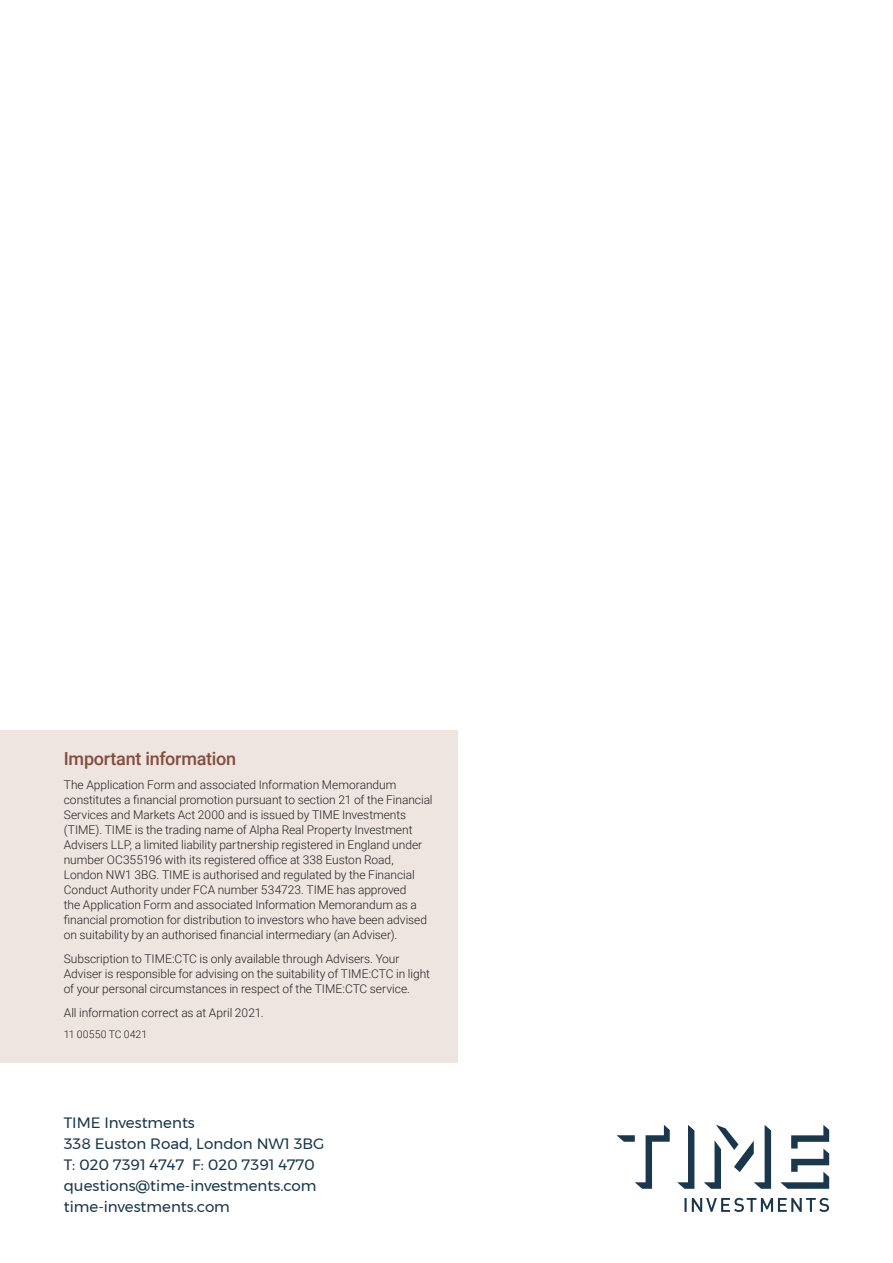
<style>
.page{position:relative;width:893px;height:1263px;background:#fff}
.page>*{position:absolute;margin:0;border:0;box-sizing:border-box;transform-origin:0 0}
.t1{font:500 18px "Roboto";letter-spacing:-.015em;color:#834d3e}
.t2{font:15px/21px "Montserrat";color:#1a374b}
.Disclaimer_text{font:300 12px/15px "Roboto";letter-spacing:-.005em;color:#231f20}
.Body_small{font:300 10.5px "Roboto";color:#231f20}
</style>
<div class="page">
<svg style="left:617px;top:1125px;width:212px;height:87px"></svg>
<div style="left:0;top:730px;width:457px;height:333px;background:#eee5e1"></div>
<p class="t1" style="left:64px;top:746px;width:174px">Important information</p>
<p class="Disclaimer_text" style="left:64px;top:776px;width:370px">The Application Form and associated Information Memorandum constitutes a financial promotion pursuant to section 21 of the Financial Services and Markets Act 2000 and is issued by TIME Investments (TIME). TIME is the trading name of Alpha Real Property Investment Advisers LLP, a limited liability partnership registered in England under number OC355196 with its registered office at 338 Euston Road, London NW1 3BG. TIME is authorised and regulated by the Financial Conduct Authority under FCA number 534723. TIME has approved<br>the Application Form and associated Information Memorandum as a financial promotion for distribution to investors who have been advised on suitability by an authorised financial intermediary (an Adviser).</p>
<p class="Disclaimer_text" style="left:64px;top:950px;width:368px">Subscription to TIME:CTC is only available through Advisers. Your<br>Adviser is responsible for advising on the suitability of TIME:CTC in light of your personal circumstances in respect of the TIME:CTC service.</p>
<p class="Disclaimer_text" style="left:64px;top:1004px;width:201px">All information correct as at April 2021.</p>
<p class="Body_small" style="left:64px;top:1026px;width:85px">11 00550 TC 0421</p>
<p class="t2" style="left:64px;top:1112px;width:262px">TIME Investments<br>338 Euston Road, London NW1 3BG<br>T: 020 7391 4747 F: 020 7391 4770 questions@time-investments.com time-investments.com</p>
</div>
